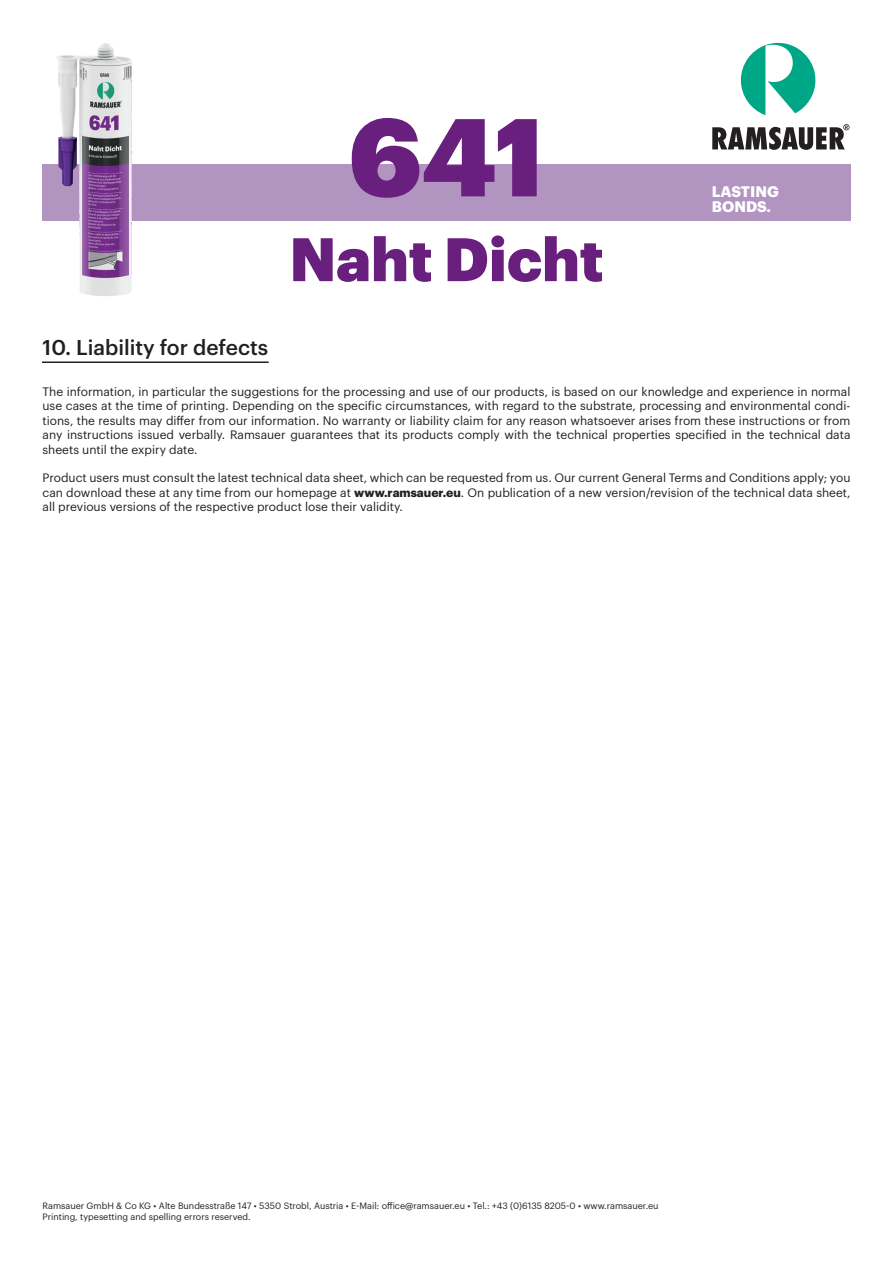
<style>
.page{position:relative;width:893px;height:1263px;background:#fff}
.page>*{position:absolute;margin:0;border:0;box-sizing:border-box;transform-origin:0 0}
.t1{font:900 108px "Graphik";color:#681f7d}
.t2{font:900 60px "Graphik";color:#681f7d}
.t3{font:500 21px "Graphik";color:#231f20}
.t4{font:700 15px/15px "Graphik";color:#fff}
.t5{font:12px/14.4px "Graphik";color:#231f20;text-align:justify}
.t6{font:9px/10.8px "Graphik";color:#231f20}
.s1{font-weight:700}
</style>
<div class="page">
<div style="left:43px;top:164px;width:808px;height:57px;background:#b194bf"></div>
<hr style="left:42px;top:361px;width:227px;height:2px;background:#231f20">
<svg style="left:712px;top:124px;width:137px;height:26px"></svg>
<svg style="left:741px;top:43px;width:75px;height:72px"></svg>
<img style="left:42px;top:43px;width:90px;height:253px">
<h1 class="t1" style="left:348px;top:73px;width:197px">641</h1>
<h2 class="t2" style="left:289px;top:213px;width:316px">Naht Dicht</h2>
<p class="t4" style="left:712px;top:183px;width:69px">LASTING<br>BONDS.</p>
<h3 class="t3" style="left:43px;top:332px;width:227px">10. Liability for defects</h3>
<p class="t5" style="left:43px;top:383px;width:809px">The information, in particular the suggestions for the processing and use of our products, is based on our knowledge and experience in normal use cases at the time of printing. Depending on the specific circumstances, with regard to the substrate, processing and environmental condi&shy;tions, the results may differ from our information. No warranty or liability claim for any reason whatsoever arises from these instructions or from any instructions issued verbally. Ramsauer guarantees that its products comply with the technical properties specified in the technical data sheets until the expiry date.</p>
<p class="t5" style="left:43px;top:470px;width:809px">Product users must consult the latest technical data sheet, which can be requested from us. Our current General Terms and Conditions apply; you can download these at any time from our homepage at <span class="s1">www.ramsauer.eu</span>. On publication of a new version/revision of the technical data sheet, all previous versions of the respective product lose their validity.</p>
<p class="t6" style="left:43px;top:1200px;width:617px">Ramsauer GmbH &amp; Co KG • Alte Bundesstraße 147 • 5350 Strobl, Austria • E-Mail: office@ramsauer.eu • Tel.: +43 (0)6135 8205-0 • www.ramsauer.eu<br>Printing, typesetting and spelling errors reserved.</p>
</div>
